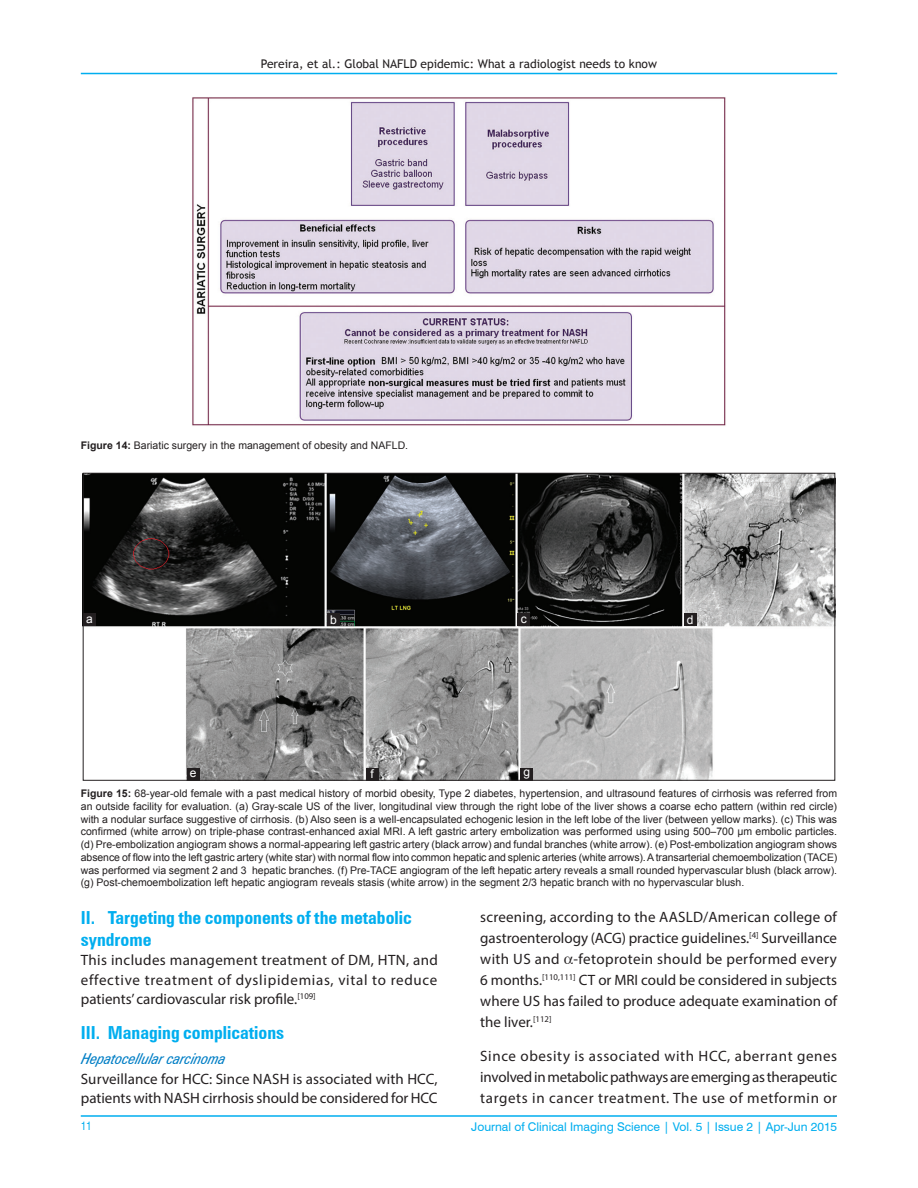
<style>
.page{position:relative;width:918px;height:1188px;background:#fff}
.page>*{position:absolute;margin:0;border:0;box-sizing:border-box;transform-origin:0 0}
.t1{font:700 condensed 18px/21.6px "Zurich BT";color:#00aeef}
.TX{font:15px/21.1px "Myriad Pro";letter-spacing:.005em;color:#231f20;text-align:justify}
.t2{font:italic condensed 15px "Zurich BT";color:#007ec5}
.t3{font:12px "Trebuchet MS";color:#231f20}
.t4{font:12px "Swiss 721 BT";color:#00aeef}
.LABEL{font:12px "Arial";color:#fff}
.t5{font:condensed 12px "Helvetica";color:#00aeef}
.FGC{font:10.5px/12.8px "Arial";color:#231f20;text-align:justify}
.s1{font-weight:700}
</style>
<div class="page">
<hr style="left:81px;top:73px;width:756px;height:1px;background:#00aeef">
<hr style="left:81px;top:1116px;width:756px;height:1px;background:#00aeef">
<img style="left:192px;top:97px;width:534px;height:329px">
<img style="left:85px;top:475px;width:748px;height:303px">
<div style="left:684px;top:613px;width:13px;height:13px;background:#231f20"></div>
<div style="left:518px;top:613px;width:12px;height:13px;background:#231f20"></div>
<div style="left:520px;top:768px;width:13px;height:12px;background:#231f20"></div>
<div style="left:327px;top:613px;width:13px;height:13px;background:#231f20"></div>
<div style="left:366px;top:768px;width:13px;height:12px;background:#231f20"></div>
<div style="left:83px;top:613px;width:13px;height:13px;background:#231f20"></div>
<div style="left:187px;top:768px;width:12px;height:12px;background:#231f20"></div>
<p class="t3" style="left:261px;top:56px;width:398px">Pereira, et al.: Global NAFLD epidemic: What a radiologist needs to know</p>
<p class="FGC" style="left:81px;top:439px;width:329px"><span class="s1">Figure 14:</span> Bariatic surgery in the management of obesity and NAFLD.</p>
<p class="LABEL" style="left:86px;top:611px;width:8px">a</p>
<p class="LABEL" style="left:330px;top:612px;width:8px">b</p>
<p class="LABEL" style="left:521px;top:611px;width:7px">c</p>
<p class="LABEL" style="left:687px;top:612px;width:8px">d</p>
<p class="LABEL" style="left:190px;top:765px;width:8px">e</p>
<p class="LABEL" style="left:371px;top:766px;width:5px">f</p>
<p class="LABEL" style="left:523px;top:764px;width:8px">g</p>
<p class="FGC" style="left:81px;top:787px;width:758px"><span class="s1">Figure 15:</span> 68-year-old female with a past medical history of morbid obesity, Type 2 diabetes, hypertension, and ultrasound features of cirrhosis was referred from an outside facility for evaluation. (a) Gray-scale US of the liver, longitudinal view through the right lobe of the liver shows a coarse echo pattern (within red circle) with a nodular surface suggestive of cirrhosis. (b) Also seen is a well-encapsulated echogenic lesion in the left lobe of the liver (between yellow marks). (c) This was confirmed (white arrow) on triple-phase contrast-enhanced axial MRI. A left gastric artery embolization was performed using using 500–700 µm embolic particles. (d) Pre-embolization angiogram shows a normal-appearing left gastric artery (black arrow) and fundal branches (white arrow). (e) Post-embolization angiogram shows absence of flow into the left gastric artery (white star) with normal flow into common hepatic and splenic arteries (white arrows). A transarterial chemoembolization (TACE) was performed via segment 2 and 3 hepatic branches. (f) Pre-TACE angiogram of the left hepatic artery reveals a small rounded hypervascular blush (black arrow). (g) Post-chemoembolization left hepatic angiogram reveals stasis (white arrow) in the segment 2/3 hepatic branch with no hypervascular blush.</p>
<h2 class="t1" style="left:81px;top:907px;width:333px">II. Targeting the components of the metabolic syndrome</h2>
<p class="TX" style="left:81px;top:950px;width:359px;line-height:19.5px">This includes management treatment of DM, HTN, and effective treatment of dyslipidemias, vital to reduce patients’ cardiovascular risk profile.<sup>[109]</sup></p>
<h2 class="t1" style="left:81px;top:1021px;width:205px">III. Managing complications</h2>
<h3 class="t2" style="left:81px;top:1050px;width:149px">Hepatocellularcarcinoma</h3>
<p class="TX" style="left:81px;top:1069px;width:358px;line-height:19.5px">Surveillance for HCC: Since NASH is associated with HCC, patients with NASH cirrhosis should be considered for HCC</p>
<p class="TX" style="left:480px;top:906px;width:358px">screening, according to the AASLD/American college of gastroenterology (ACG) practice guidelines.<sup>[4]</sup> Surveillance with US and ‑fetoprotein should be performed every 6 months.<sup>[110,111]</sup> CT or MRI could be considered in subjects where US has failed to produce adequate examination of the liver.<sup>[112]</sup></p>
<p class="TX" style="left:480px;top:1045px;width:358px">Since obesity is associated with HCC, aberrant genes involved in metabolic pathways are emerging as therapeutic targets in cancer treatment. The use of metformin or</p>
<p class="t5" style="left:81px;top:1119px;width:12px">11</p>
<p class="t4" style="left:471px;top:1119px;width:367px">Journal of Clinical Imaging Science | Vol. 5 | Issue 2 | Apr-Jun 2015</p>
</div>
